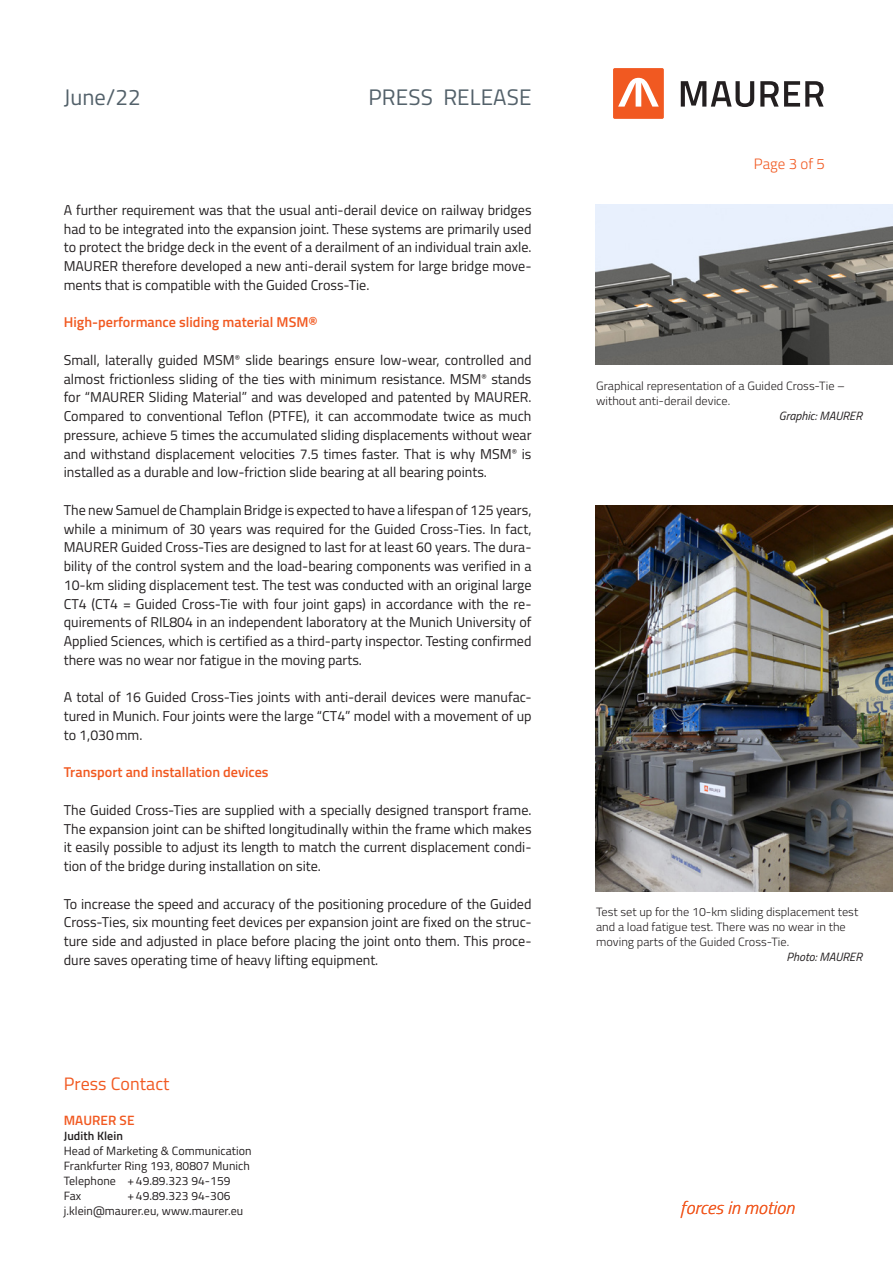
<style>
.page{position:relative;width:893px;height:1263px;background:#fff}
.page>*{position:absolute;margin:0;border:0;box-sizing:border-box;transform-origin:0 0}
.t1{font:22.5px "Titillium";letter-spacing:.005em;color:#53616a}
.t2{font:italic 300 18px "Titillium";letter-spacing:.005em;color:#f15921}
.t3{font:18px "Titillium";letter-spacing:.005em;color:#f15921}
.t4{font:300 15px "Titillium";color:#f15921}
.t5{font:14.25px/18.8px "Titillium";color:#231f20;text-align:justify}
.t6{font:600 14.25px "Titillium";color:#f15921}
.t7{font:600 13.5px "Titillium";letter-spacing:.005em;color:#f15921}
.t8{font:300 12px/15px "Titillium";color:#231f20}
.t9{font:12px/15px "Titillium";letter-spacing:.005em;color:#231f20}
.t10{font:italic 12px "Titillium";color:#231f20}
.t11{font:600 12px "Titillium";letter-spacing:.005em;color:#231f20}
</style>
<div class="page">
<div style="left:613px;top:68px;width:51px;height:51px;background:#f15921;border-radius:2px"></div>
<svg style="left:681px;top:81px;width:73px;height:26px"></svg>
<svg style="left:760px;top:81px;width:64px;height:26px"></svg>
<svg style="left:618px;top:78px;width:41px;height:29px"></svg>
<img style="left:595px;top:204px;width:298px;height:161px">
<img style="left:595px;top:505px;width:298px;height:387px">
<h1 class="t1" style="left:64px;top:81px;width:79px">June/22</h1>
<h1 class="t1" style="left:368px;top:81px;width:164px">PRESS RELEASE</h1>
<p class="t5" style="left:64px;top:200px;width:469px">A further requirement was that the usual anti-derail device on railway bridges had to be integrated into the expansion joint. These systems are primarily used to protect the bridge deck in the event of a derailment of an individual train axle.<br>MAURER therefore developed a new anti-derail system for large bridge move&shy;ments that is compatible with the Guided Cross-Tie.</p>
<p class="t6" style="left:64px;top:312px;width:255px">High-performance sliding material MSM®</p>
<p class="t5" style="left:64px;top:350px;width:469px">Small, laterally guided MSM<sup>®</sup> slide bearings ensure low-wear, controlled and almost frictionless sliding of the ties with minimum resistance. MSM<sup>®</sup> stands for “MAURER Sliding Material” and was developed and patented by MAURER.<br>Compared to conventional Teflon (PTFE), it can accommodate twice as much pressure, achieve 5 times the accumulated sliding displacements without wear and withstand displacement velocities 7.5 times faster. That is why MSM<sup>®</sup> is installed as a durable and low-friction slide bearing at all bearing points.</p>
<p class="t5" style="left:64px;top:500px;width:469px">The new Samuel de Champlain Bridge is expected to have a lifespan of 125 years, while a minimum of 30 years was required for the Guided Cross-Ties. In fact, MAURER Guided Cross-Ties are designed to last for at least 60 years. The dura&shy;bility of the control system and the load-bearing components was verified in a 10-km sliding displacement test. The test was conducted with an original large CT4 (CT4 = Guided Cross-Tie with four joint gaps) in accordance with the re&shy;quirements of RIL804 in an independent laboratory at the Munich University of Applied Sciences, which is certified as a third-party inspector. Testing confirmed there was no wear nor fatigue in the moving parts.</p>
<p class="t5" style="left:64px;top:687px;width:469px">A total of 16 Guided Cross-Ties joints with anti-derail devices were manufac&shy;tured in Munich. Four joints were the large “CT4” model with a movement of up to 1,030mm.</p>
<p class="t6" style="left:64px;top:762px;width:206px">Transport and installation devices</p>
<p class="t5" style="left:64px;top:800px;width:469px">The Guided Cross-Ties are supplied with a specially designed transport frame.<br>The expansion joint can be shifted longitudinally within the frame which makes it easily possible to adjust its length to match the current displacement condi&shy;tion of the bridge during installation on site.</p>
<p class="t5" style="left:64px;top:893px;width:469px">To increase the speed and accuracy of the positioning procedure of the Guided Cross-Ties, six mounting feet devices per expansion joint are fixed on the struc&shy;ture side and adjusted in place before placing the joint onto them. This proce&shy;dure saves operating time of heavy lifting equipment.</p>
<p class="t3" style="left:64px;top:1070px;width:107px">Press Contact</p>
<p class="t7" style="left:64px;top:1109px;width:72px">MAURER SE</p>
<p class="t11" style="left:64px;top:1126px;width:61px">Judith Klein</p>
<p class="t9" style="left:64px;top:1142px;width:189px">Head of Marketing &amp; Communication<br>Frankfurter Ring 193, 80807 Munich<br>Telephone +49.89.323 94-159<br>Fax</p>
<p class="t9" style="left:64px;top:1187px;width:181px;text-indent:64px">+49.89.323 94-306 j.klein@maurer.eu, www.maurer.eu</p>
<p class="t4" style="left:754px;top:152px;width:72px">Page 3 of 5</p>
<p class="t8" style="left:596px;top:378px;width:251px">Graphical representation of a Guided Cross-Tie – without anti-derail device.</p>
<p class="t10" style="left:779px;top:407px;width:85px">Graphic: MAURER</p>
<p class="t8" style="left:596px;top:903px;width:264px">Test set up for the 10-km sliding displacement test and a load fatigue test. There was no wear in the moving parts of the Guided Cross-Tie.</p>
<p class="t10" style="left:787px;top:948px;width:77px">Photo: MAURER</p>
<p class="t2" style="left:680px;top:1194px;width:115px">forces in motion</p>
</div>
